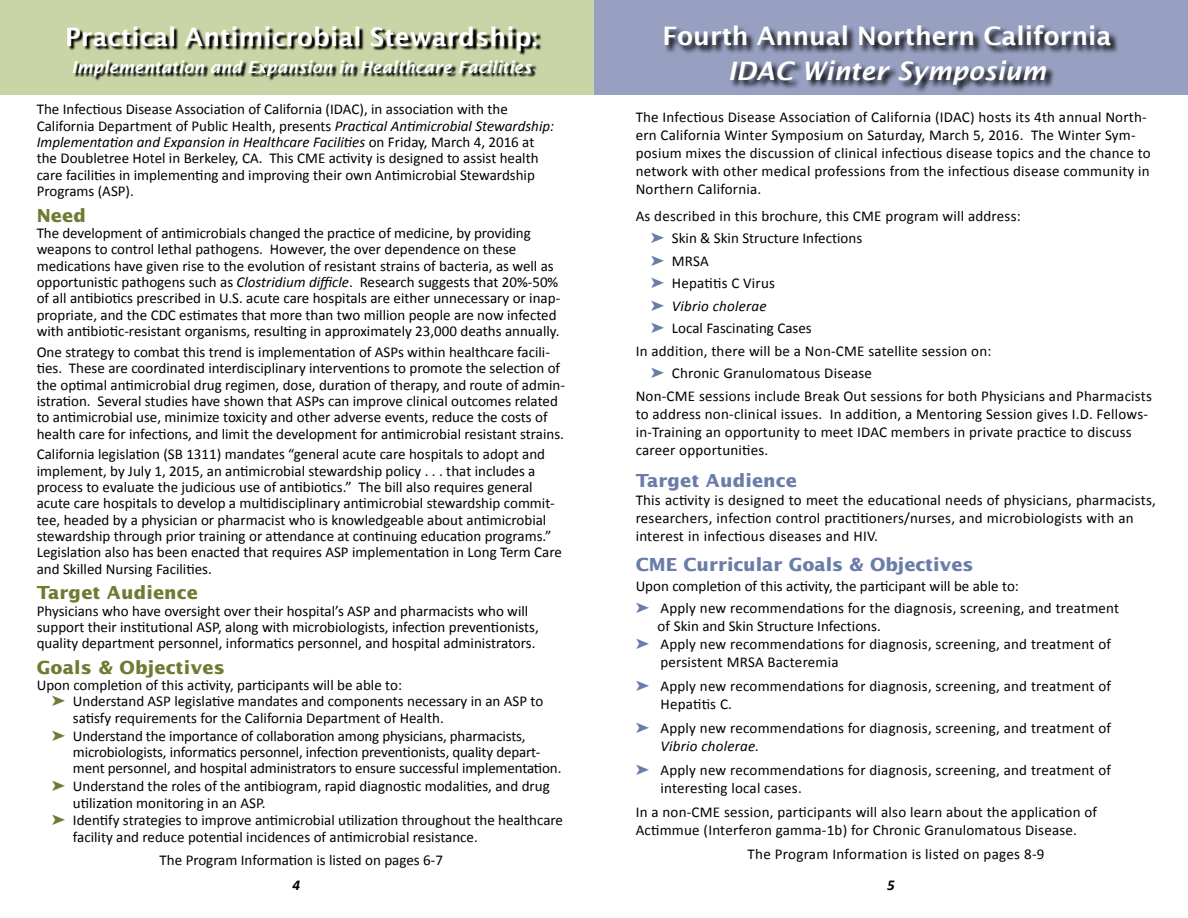
<style>
.page{position:relative;width:1188px;height:918px;background:#fff}
.page>*{position:absolute;margin:0;border:0;box-sizing:border-box;transform-origin:0 0}
.t1{font:600 25.5px "Lucida Sans";color:#fff}
.t2{font:italic 600 25.5px "Lucida Sans";color:#fff}
.t3{font:700 18px "Lucida Sans";color:#6a7ca8}
.t4{font:700 18px "Lucida Sans";letter-spacing:.01em;color:#6d7c32}
.t5{font:italic 600 16.5px "Lucida Sans";color:#fff}
.t6{font:15px/16.4px "Calibri";color:#000}
.t7{font:15px "Calibri";letter-spacing:.02em;color:#000}
.t8{font:italic 15px "Calibri";letter-spacing:.015em;color:#000}
.t9{font:italic 700 15px "Calibri";color:#000}
.s1{font-style:italic}
.s2{color:#6d7c32}
.s3{color:#6a7ca8}
</style>
<div class="page">
<div style="left:0;top:0;width:594px;height:94px;background:#c9d5a6"></div>
<svg style="left:69px;top:28px;width:472px;height:53px"></svg>
<div style="left:594px;top:0;width:594px;height:94px;background:#97a0c1"></div>
<svg style="left:665px;top:27px;width:453px;height:65px"></svg>
<h1 class="t1" style="left:65px;top:22px;width:474px">Practical Antimicrobial Stewardship:</h1>
<p class="t5" style="left:72px;top:57px;width:462px">Implementation and Expansion in Healthcare Facilities</p>
<p class="t6" style="left:37px;top:101px;width:519px">The Infectious Disease Association of California (IDAC), in association with the California Department of Public Health, presents <span class="s1">Practical Antimicrobial Stewardship:<br>Implementation and Expansion in Healthcare Facilities</span> on Friday, March 4, 2016 at the Doubletree Hotel in Berkeley, CA. This CME activity is designed to assist health care facilities in implementing and improving their own Antimicrobial Stewardship Programs (ASP).</p>
<p class="t4" style="left:37px;top:205px;width:51px">Need</p>
<p class="t6" style="left:37px;top:225px;width:525px">The development of antimicrobials changed the practice of medicine, by providing weapons to control lethal pathogens. However, the over dependence on these medications have given rise to the evolution of resistant strains of bacteria, as well as opportunistic pathogens such as <span class="s1">Clostridium difficle</span>. Research suggests that 20%-50% of all antibiotics prescribed in U.S. acute care hospitals are either unnecessary or inap&shy;propriate, and the CDC estimates that more than two million people are now infected with antibiotic-resistant organisms, resulting in approximately 23,000 deaths annually.</p>
<p class="t6" style="left:37px;top:344px;width:530px">One strategy to combat this trend is implementation of ASPs within healthcare facili&shy;ties. These are coordinated interdisciplinary interventions to promote the selection of the optimal antimicrobial drug regimen, dose, duration of therapy, and route of admin&shy;istration. Several studies have shown that ASPs can improve clinical outcomes related to antimicrobial use, minimize toxicity and other adverse events, reduce the costs of health care for infections, and limit the development for antimicrobial resistant strains.</p>
<p class="t6" style="left:37px;top:446px;width:527px">California legislation (SB 1311) mandates “general acute care hospitals to adopt and implement, by July 1, 2015, an antimicrobial stewardship policy . . . that includes a process to evaluate the judicious use of antibiotics.” The bill also requires general acute care hospitals to develop a multidisciplinary antimicrobial stewardship commit&shy;tee, headed by a physician or pharmacist who is knowledgeable about antimicrobial stewardship through prior training or attendance at continuing education programs.” Legislation also has been enacted that requires ASP implementation in Long Term Care and Skilled Nursing Facilities.</p>
<p class="t4" style="left:37px;top:583px;width:163px">Target Audience</p>
<p class="t6" style="left:37px;top:602px;width:504px">Physicians who have oversight over their hospital’s ASP and pharmacists who will support their institutional ASP, along with microbiologists, infection preventionists, quality department personnel, informatics personnel, and hospital administrators.</p>
<p class="t4" style="left:37px;top:657px;width:190px">Goals &amp; Objectives</p>
<p class="t6" style="left:37px;top:677px;width:367px">Upon completion of this activity, participants will be able to:</p>
<p class="t6" style="left:52px;top:693px;width:493px"><span class="s2">➤</span> Understand ASP legislative mandates and components necessary in an ASP to</p>
<p class="t6" style="left:73px;top:710px;width:372px">satisfy requirements for the California Department of Health.</p>
<p class="t6" style="left:73px;top:728px;width:490px;text-indent:-21px"><span class="s2">➤</span> Understand the importance of collaboration among physicians, pharmacists, microbiologists, informatics personnel, infection preventionists, quality depart&shy;ment personnel, and hospital administrators to ensure successful implementation.</p>
<p class="t6" style="left:73px;top:778px;width:478px;text-indent:-21px"><span class="s2">➤</span> Understand the roles of the antibiogram, rapid diagnostic modalities, and drug utilization monitoring in an ASP.</p>
<p class="t6" style="left:73px;top:812px;width:492px;text-indent:-21px"><span class="s2">➤</span> Identify strategies to improve antimicrobial utilization throughout the healthcare facility and reduce potential incidences of antimicrobial resistance.</p>
<p class="t6" style="left:160px;top:852px;width:285px">The Program Information is listed on pages 6-7</p>
<p class="t9" style="left:293px;top:875px;width:9px">4</p>
<h1 class="t1" style="left:662px;top:22px;width:451px">Fourth Annual Northern California</h1>
<h1 class="t2" style="left:728px;top:56px;width:320px">IDAC Winter Symposium</h1>
<p class="t6" style="left:636px;top:108px;width:517px;line-height:18px">The Infectious Disease Association of California (IDAC) hosts its 4th annual North&shy;ern California Winter Symposium on Saturday, March 5, 2016. The Winter Sym&shy;posium mixes the discussion of clinical infectious disease topics and the chance to network with other medical professions from the infectious disease community in Northern California.</p>
<p class="t6" style="left:636px;top:208px;width:387px">As described in this brochure, this CME program will address:</p>
<p class="t6" style="left:651px;top:230px;width:213px"><span class="s3">➤</span> Skin &amp; Skin Structure Infections</p>
<p class="t6" style="left:651px;top:253px;width:60px"><span class="s3">➤</span> MRSA</p>
<p class="t6" style="left:651px;top:275px;width:126px"><span class="s3">➤</span> Hepatitis C Virus</p>
<p class="t8" style="left:651px;top:296px;width:117px"><span class="s3">➤</span> Vibrio cholerae</p>
<p class="t6" style="left:651px;top:320px;width:163px"><span class="s3">➤</span> Local Fascinating Cases</p>
<p class="t6" style="left:636px;top:343px;width:357px">In addition, there will be a Non-CME satellite session on:</p>
<p class="t6" style="left:651px;top:365px;width:223px"><span class="s3">➤</span> Chronic Granulomatous Disease</p>
<p class="t6" style="left:636px;top:388px;width:518px">Non-CME sessions include Break Out sessions for both Physicians and Pharmacists</p>
<p class="t6" style="left:636px;top:405px;width:514px;line-height:18px">to address non-clinical issues. In addition, a Mentoring Session gives I.D. Fellows&shy;in-Training an opportunity to meet IDAC members in private practice to discuss career opportunities.</p>
<p class="t3" style="left:636px;top:470px;width:163px">Target Audience</p>
<p class="t6" style="left:636px;top:491px;width:522px;line-height:18px">This activity is designed to meet the educational needs of physicians, pharmacists, researchers, infection control practitioners/nurses, and microbiologists with an interest in infectious diseases and HIV.</p>
<p class="t3" style="left:636px;top:554px;width:340px">Cm e Curricular Goals &amp; Objectives</p>
<p class="t6" style="left:636px;top:574px;width:485px;line-height:22.5px">Upon completion of this activity, the participant will be able to:<br><span class="s3">➤</span> Apply new recommendations for the diagnosis, screening, and treatment</p>
<p class="t6" style="left:657px;top:618px;width:225px">of Skin and Skin Structure Infections.</p>
<p class="t6" style="left:636px;top:636px;width:477px"><span class="s3">➤</span> Apply new recommendations for diagnosis, screening, and treatment of</p>
<p class="t6" style="left:661px;top:654px;width:180px">persistent MRSA Bacteremia</p>
<p class="t6" style="left:661px;top:677px;width:452px;line-height:18px;text-indent:-25px"><span class="s3">➤</span> Apply new recommendations for diagnosis, screening, and treatment of<br>Hepatitis C.</p>
<p class="t6" style="left:661px;top:719px;width:452px;line-height:18px;text-indent:-25px"><span class="s3">➤</span> Apply new recommendations for diagnosis, screening, and treatment of<br><span class="s1">Vibrio cholerae.</span></p>
<p class="t6" style="left:661px;top:761px;width:452px;line-height:18px;text-indent:-25px"><span class="s3">➤</span> Apply new recommendations for diagnosis, screening, and treatment of interesting local cases.</p>
<p class="t6" style="left:636px;top:803px;width:463px;line-height:18px">In a non-CME session, participants will also learn about the application of<br>Actimmue (Interferon gamma-1b) for Chronic Granulomatous Disease.</p>
<p class="t7" style="left:748px;top:845px;width:298px">The Program Information is listed on pages 8-9</p>
<p class="t9" style="left:887px;top:875px;width:9px">5</p>
</div>
